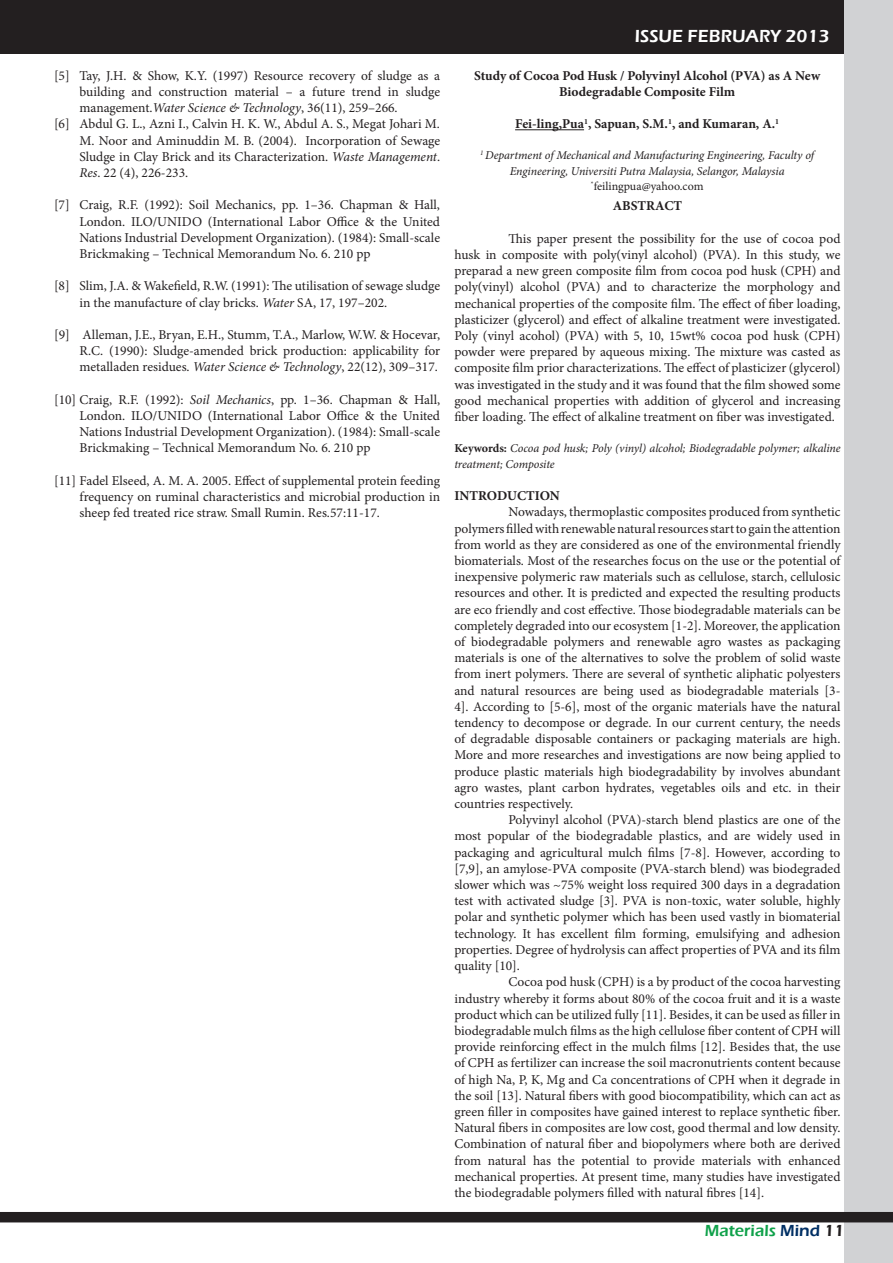
<style>
.page{position:relative;width:893px;height:1263px;background:#fff}
.page>*{position:absolute;margin:0;border:0;box-sizing:border-box;transform-origin:0 0}
.t1{font:600 18px "Eras ITC";color:#fff}
.t2{font:600 16.5px "Eras ITC";color:#0fa14a}
.t3{font:13.5px/16.2px "Minion Pro";color:#231f20;text-align:justify}
.t4{font:700 13.5px/16.2px "Minion Pro";color:#231f20;text-align:center}
.t5{font:italic 12px/16.2px "Minion Pro";letter-spacing:-.01em;color:#231f20}
.t6{font:12px "Minion Pro";color:#231f20}
.s1{font-style:italic}
.s2{font-weight:700;font-style:normal}
.s3{color:#002f64}
.s4{color:#231f20}
</style>
<div class="page">
<div style="left:0;top:0;width:893px;height:54px;background:#231f20"></div>
<div style="left:844px;top:0;width:49px;height:1263px;background:#d1d2d4"></div>
<div style="left:0;top:1212px;width:893px;height:10px;background:#231f20"></div>
<hr style="left:515px;top:129px;width:69px;height:1px;background:#231f20">
<p class="t3" style="left:54px;top:67px;width:388px">[5] Tay, J.H. &amp; Show, K.Y. (1997) Resource recovery of sludge as a</p>
<p class="t3" style="left:80px;top:84px;width:362px">building and construction material – a future trend in sludge</p>
<p class="t3" style="left:80px;top:100px;width:320px">management.<span class="s1">Water Science &amp; Technology</span>, 36(11), 259–266.</p>
<p class="t3" style="left:54px;top:116px;width:388px">[6] Abdul G. L., Azni I., Calvin H. K. W., Abdul A. S., Megat Johari M.</p>
<p class="t3" style="left:80px;top:132px;width:362px">M. Noor and Aminuddin M. B. (2004). Incorporation of Sewage</p>
<p class="t3" style="left:80px;top:148px;width:362px">Sludge in Clay Brick and its Characterization. <span class="s1">Waste Management</span>.</p>
<p class="t3" style="left:80px;top:165px;width:110px"><span class="s1">Res</span>. 22 (4), 226-233.</p>
<p class="t3" style="left:80px;top:197px;width:362px;text-indent:-26px">[7] Craig, R.F. (1992): Soil Mechanics, pp. 1–36. Chapman &amp; Hall, London. ILO/UNIDO (International Labor Office &amp; the United Nations Industrial Development Organization). (1984): Small-scale Brickmaking – Technical Memorandum No. 6. 210 pp</p>
<p class="t3" style="left:80px;top:278px;width:362px;text-indent:-26px">[8] Slim, J.A. &amp; Wakefield, R.W. (1991): The utilisation of sewage sludge in the manufacture of clay bricks. <span class="s1">Water</span> SA, 17, 197–202.</p>
<p class="t3" style="left:80px;top:327px;width:362px;text-indent:-26px">[9] Alleman, J.E., Bryan, E.H., Stumm, T.A., Marlow, W.W. &amp; Hocevar, R.C. (1990): Sludge-amended brick production: applicability for metalladen residues. <span class="s1">Water Science &amp; Technology</span>, 22(12), 309–317.</p>
<p class="t3" style="left:80px;top:391px;width:362px;text-indent:-26px">[10] Craig, R.F. (1992): <span class="s1">Soil Mechanics</span>, pp. 1–36. Chapman &amp; Hall, London. ILO/UNIDO (International Labor Office &amp; the United Nations Industrial Development Organization). (1984): Small-scale Brickmaking – Technical Memorandum No. 6. 210 pp</p>
<p class="t3" style="left:80px;top:472px;width:362px;text-indent:-26px">[11] Fadel Elseed, A. M. A. 2005. Effect of supplemental protein feeding frequency on ruminal characteristics and microbial production in sheep fed treated rice straw. Small Rumin. Res.57:11-17.</p>
<h1 class="t1" style="left:635px;top:26px;width:196px">ISSUE FEBRUARY 2013</h1>
<p class="t4" style="left:474px;top:67px;width:348px">Study of Cocoa Pod Husk / Polyvinyl Alcohol (PVA) as A New<br>Biodegradable Composite Film</p>
<p class="t4" style="left:515px;top:116px;width:266px">Fei-ling,Pua<sup>1</sup>, Sapuan, S.M.<sup>1</sup>, and Kumaran, A.<sup>1</sup></p>
<p class="t5" style="left:480px;top:147px;width:335px;text-align:center"><sup>1</sup> Department of Mechanical and Manufacturing Engineering, Faculty of<br>Engineering, Universiti Putra Malaysia, Selangor, Malaysia</p>
<p class="t6" style="left:591px;top:178px;width:114px"><sup>*</sup>feilingpua@yahoo.com</p>
<p class="t4" style="left:613px;top:198px;width:71px">ABSTRACT</p>
<p class="t3" style="left:454px;top:230px;width:388px;text-indent:54px">This paper present the possibility for the use of cocoa pod husk in composite with poly(vinyl alcohol) (PVA). In this study, we preparad a new green composite film from cocoa pod husk (CPH) and poly(vinyl) alcohol (PVA) and to characterize the morphology and mechanical properties of the composite film. The effect of fiber loading, plasticizer (glycerol) and effect of alkaline treatment were investigated.<br>Poly (vinyl acohol) (PVA) with 5, 10, 15wt% cocoa pod husk (CPH) powder were prepared by aqueous mixing. The mixture was casted as composite film prior characterizations. The effect of plasticizer (glycerol) was investigated in the study and it was found that the film showed some good mechanical properties with addition of glycerol and increasing fiber loading. The effect of alkaline treatment on fiber was investigated.</p>
<p class="t5" style="left:454px;top:440px;width:388px"><span class="s2">Keywords:</span> Cocoa pod husk; Poly (vinyl) alcohol; Biodegradable polymer; alkaline treatment; Composite</p>
<p class="t4" style="left:454px;top:488px;width:107px">INTRODUCTION</p>
<p class="t3" style="left:508px;top:504px;width:334px">Nowadays, thermoplastic composites produced from synthetic</p>
<p class="t3" style="left:454px;top:520px;width:388px">polymers filled with renewable natural resources start to gain the attention</p>
<p class="t3" style="left:454px;top:536px;width:388px">from world as they are considered as one of the environmental friendly</p>
<p class="t3" style="left:454px;top:553px;width:388px">biomaterials. Most of the researches focus on the use or the potential of</p>
<p class="t3" style="left:454px;top:569px;width:388px">inexpensive polymeric raw materials such as cellulose, starch, cellulosic</p>
<p class="t3" style="left:454px;top:585px;width:388px">resources and other. It is predicted and expected the resulting products</p>
<p class="t3" style="left:454px;top:601px;width:388px">are eco friendly and cost effective. Those biodegradable materials can be</p>
<p class="t3" style="left:454px;top:617px;width:388px">completely degraded into our ecosystem [1-2]. Moreover, the application</p>
<p class="t3" style="left:454px;top:634px;width:388px">of biodegradable polymers and renewable agro wastes as packaging</p>
<p class="t3" style="left:454px;top:650px;width:388px">materials is one of the alternatives to solve the problem of solid waste</p>
<p class="t3" style="left:454px;top:666px;width:388px">from inert polymers. There are several of synthetic aliphatic polyesters</p>
<p class="t3" style="left:454px;top:682px;width:388px">and natural resources are being used as biodegradable materials [3-</p>
<p class="t3" style="left:454px;top:698px;width:388px">4]. According to [5-6], most of the organic materials have the natural</p>
<p class="t3" style="left:454px;top:715px;width:388px">tendency to decompose or degrade. In our current century, the needs</p>
<p class="t3" style="left:454px;top:731px;width:388px">of degradable disposable containers or packaging materials are high.</p>
<p class="t3" style="left:454px;top:747px;width:388px">More and more researches and investigations are now being applied to</p>
<p class="t3" style="left:454px;top:763px;width:388px">produce plastic materials high biodegradability by involves abundant</p>
<p class="t3" style="left:454px;top:779px;width:388px">agro wastes, plant carbon hydrates, vegetables oils and etc. in their</p>
<p class="t3" style="left:454px;top:796px;width:120px">countries respectively.</p>
<p class="t3" style="left:508px;top:812px;width:334px">Polyvinyl alcohol (PVA)-starch blend plastics are one of the</p>
<p class="t3" style="left:454px;top:828px;width:388px">most popular of the biodegradable plastics, and are widely used in</p>
<p class="t3" style="left:454px;top:844px;width:388px">packaging and agricultural mulch films [7-8]. However, according to</p>
<p class="t3" style="left:454px;top:860px;width:388px">[7,9], an amylose-PVA composite (PVA-starch blend) was biodegraded</p>
<p class="t3" style="left:454px;top:877px;width:388px">slower which was ~75% weight loss required 300 days in a degradation</p>
<p class="t3" style="left:454px;top:893px;width:388px">test with activated sludge [3]. PVA is non-toxic, water soluble, highly</p>
<p class="t3" style="left:454px;top:909px;width:388px">polar and synthetic polymer which has been used vastly in biomaterial</p>
<p class="t3" style="left:454px;top:925px;width:388px">technology. It has excellent film forming, emulsifying and adhesion</p>
<p class="t3" style="left:454px;top:941px;width:388px">properties. Degree of hydrolysis can affect properties of PVA and its film</p>
<p class="t3" style="left:454px;top:958px;width:67px">quality [10].</p>
<p class="t3" style="left:508px;top:974px;width:334px">Cocoa pod husk (CPH) is a by product of the cocoa harvesting</p>
<p class="t3" style="left:454px;top:990px;width:388px">industry whereby it forms about 80% of the cocoa fruit and it is a waste</p>
<p class="t3" style="left:454px;top:1006px;width:388px">product which can be utilized fully [11]. Besides, it can be used as filler in</p>
<p class="t3" style="left:454px;top:1022px;width:388px">biodegradable mulch films as the high cellulose fiber content of CPH will</p>
<p class="t3" style="left:454px;top:1039px;width:388px">provide reinforcing effect in the mulch films [12]. Besides that, the use</p>
<p class="t3" style="left:454px;top:1055px;width:388px">of CPH as fertilizer can increase the soil macronutrients content because</p>
<p class="t3" style="left:454px;top:1071px;width:387px">of high Na, P, K, Mg and Ca concentrations of CPH when it degrade in</p>
<p class="t3" style="left:454px;top:1087px;width:388px">the soil [13]. Natural fibers with good biocompatibility, which can act as</p>
<p class="t3" style="left:454px;top:1103px;width:388px">green filler in composites have gained interest to replace synthetic fiber.</p>
<p class="t3" style="left:454px;top:1120px;width:388px">Natural fibers in composites are low cost, good thermal and low density.</p>
<p class="t3" style="left:454px;top:1136px;width:388px">Combination of natural fiber and biopolymers where both are derived</p>
<p class="t3" style="left:454px;top:1152px;width:388px">from natural has the potential to provide materials with enhanced</p>
<p class="t3" style="left:454px;top:1168px;width:388px">mechanical properties. At present time, many studies have investigated</p>
<p class="t3" style="left:454px;top:1184px;width:311px">the biodegradable polymers filled with natural fibres [14].</p>
<p class="t2" style="left:705px;top:1221px;width:141px">Materials <span class="s3">Mind</span> <span class="s4">11</span></p>
</div>
